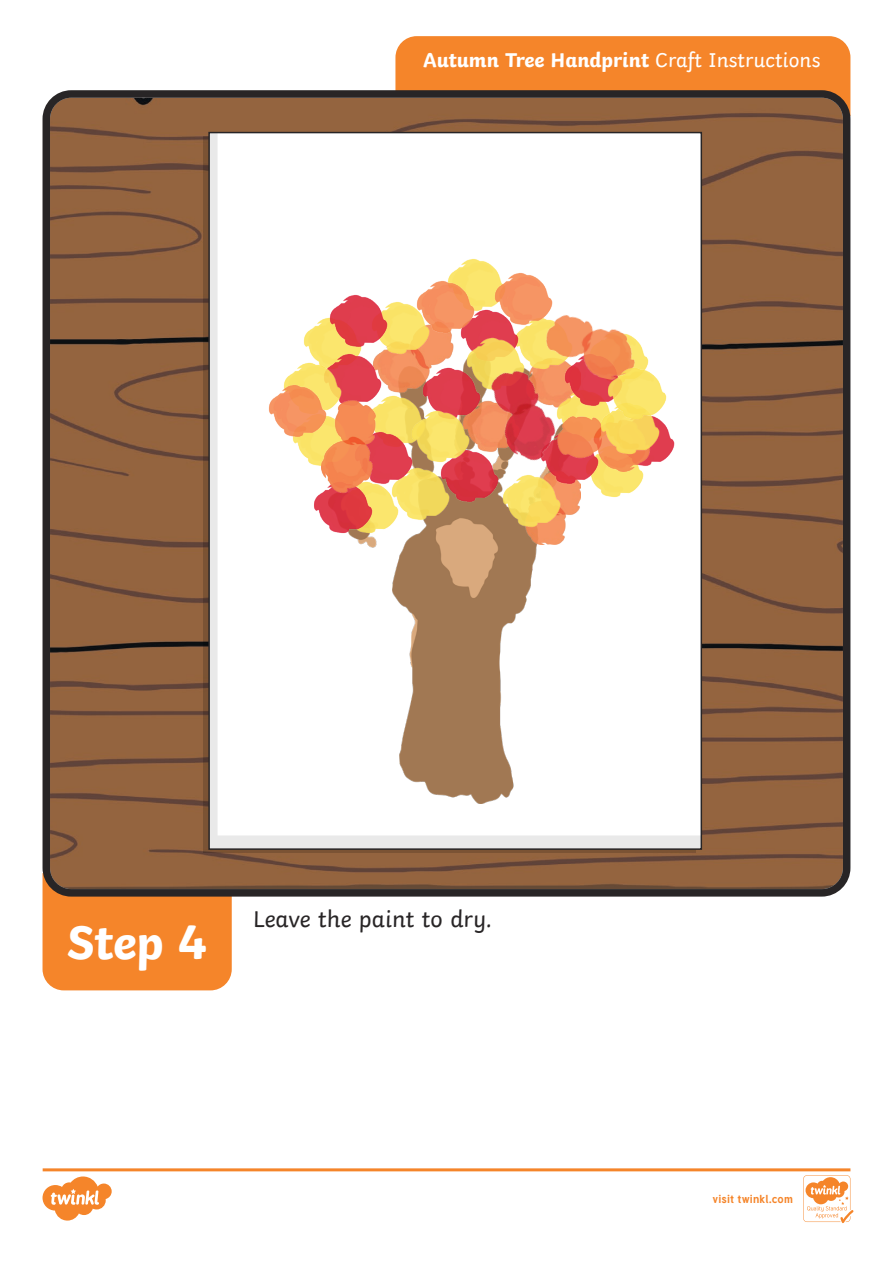
<style>
.page{position:relative;width:893px;height:1263px;background:#fff}
.page>*{position:absolute;margin:0;border:0;box-sizing:border-box;transform-origin:0 0}
.Heading_1{font:700 49.5px "Twinkl";color:#fff}
.KS1_Body_Copy{font:24px "Twinkl";color:#282526}
.Heading_3{font:700 21px "Twinkl";color:#fff}
.t1{font:700 11.4px "Tuffy";letter-spacing:.015em;color:#f5852a}
.s1{font-weight:400}
</style>
<div class="page">
<div style="left:43px;top:876px;width:189px;height:114px;background:#f5852a"></div>
<div style="left:395px;top:36px;width:455px;height:74px;background:#f5852a"></div>
<img style="left:52px;top:99px;width:789px;height:788px">
<div style="left:43px;top:90px;width:807px;height:806px;border:8px solid #282526;border-radius:25px"></div>
<svg style="left:209px;top:133px;width:492px;height:716px"></svg>
<img style="left:383px;top:344px;width:197px;height:200px">
<img style="left:374px;top:494px;width:26px;height:50px">
<img style="left:500px;top:477px;width:62px;height:61px">
<img style="left:383px;top:386px;width:37px;height:36px">
<img style="left:389px;top:473px;width:62px;height:58px">
<img style="left:383px;top:292px;width:48px;height:73px">
<img style="left:445px;top:249px;width:62px;height:51px">
<img style="left:526px;top:336px;width:8px;height:17px">
<img style="left:583px;top:471px;width:62px;height:37px">
<img style="left:301px;top:308px;width:26px;height:45px">
<img style="left:290px;top:448px;width:31px;height:29px">
<img style="left:420px;top:358px;width:44px;height:43px">
<img style="left:580px;top:386px;width:25px;height:23px">
<img style="left:614px;top:404px;width:62px;height:73px">
<img style="left:383px;top:422px;width:31px;height:72px">
<img style="left:538px;top:471px;width:62px;height:23px">
<img style="left:438px;top:473px;width:62px;height:40px">
<img style="left:312px;top:472px;width:62px;height:72px">
<img style="left:321px;top:344px;width:62px;height:50px">
<img style="left:327px;top:285px;width:62px;height:73px">
<img style="left:458px;top:300px;width:34px;height:72px">
<img style="left:464px;top:328px;width:62px;height:73px">
<img style="left:321px;top:394px;width:62px;height:107px">
<img style="left:534px;top:302px;width:118px;height:84px">
<img style="left:580px;top:409px;width:78px;height:62px">
<img style="left:471px;top:353px;width:109px;height:124px">
<img style="left:599px;top:393px;width:61px;height:72px">
<img style="left:605px;top:358px;width:62px;height:72px">
<img style="left:281px;top:353px;width:62px;height:72px">
<img style="left:409px;top:401px;width:62px;height:72px">
<img style="left:266px;top:375px;width:62px;height:73px">
<img style="left:414px;top:271px;width:62px;height:73px">
<img style="left:492px;top:263px;width:62px;height:73px">
<svg style="left:43px;top:1168px;width:810px;height:55px"></svg>
<p class="Heading_3" style="left:423px;top:43px;width:399px">Autumn Tree Handprint <span class="s1">Craft Instructions</span></p>
<p class="Heading_1" style="left:67px;top:901px;width:142px">Step 4</p>
<p class="KS1_Body_Copy" style="left:253px;top:901px;width:241px">Leave the paint to dry.</p>
<p class="t1" style="left:712px;top:1190px;width:82px">visit twinkl.com</p>
</div>
